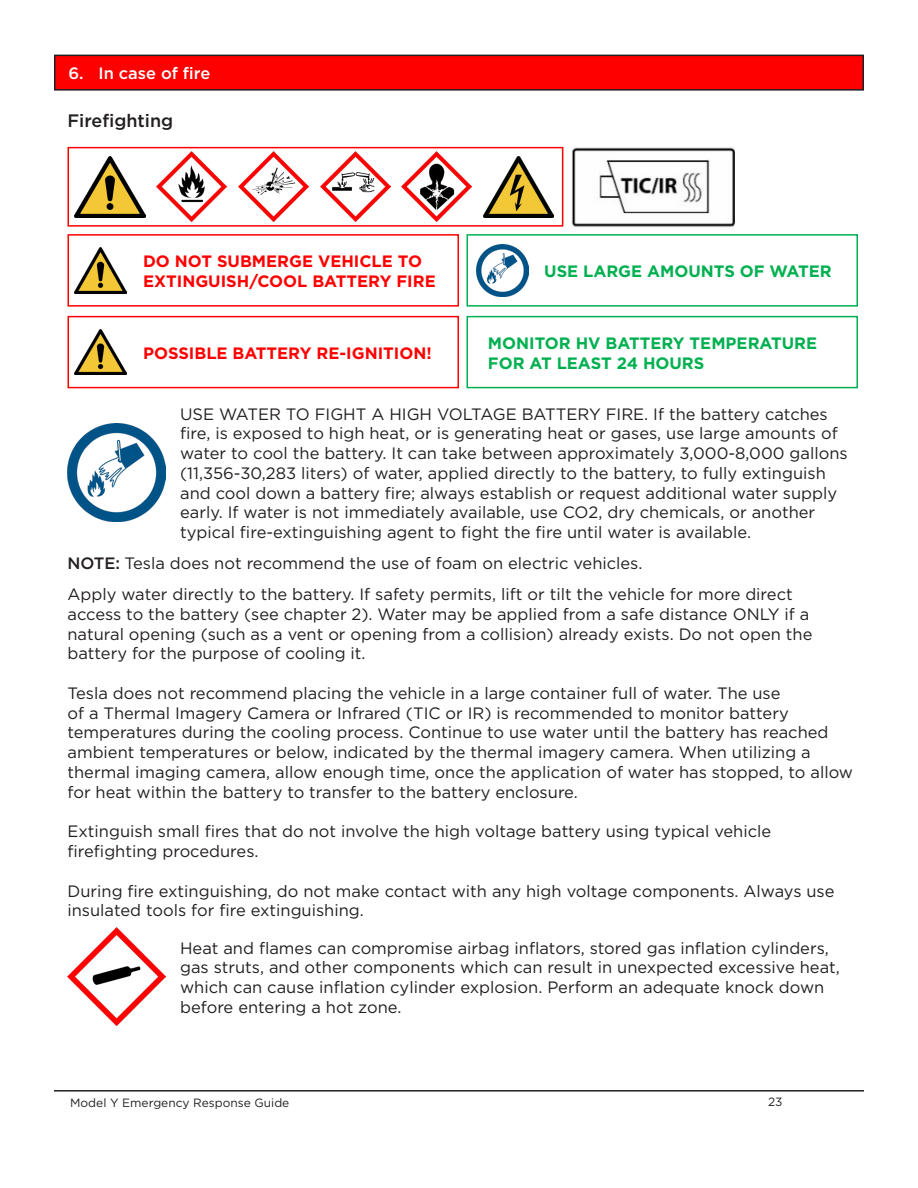
<style>
.page{position:relative;width:918px;height:1188px;background:#fff}
.page>*{position:absolute;margin:0;border:0;box-sizing:border-box;transform-origin:0 0}
.Header_1{font:500 18px "Gotham";color:#231f20}
.Body_Text{font:16.5px/19.8px "Gotham";color:#231f20}
.WARNING{font:700 16.5px/19.8px "Gotham";color:#f00}
.WARNING-2{font:700 16.5px/19.8px "Gotham";color:#00b050}
.NOTE{font:16.5px "Gotham";color:#231f20}
.Chapter_Title{font:500 16.5px "Gotham";color:#fff}
.t1{font:12px "Gotham";color:#231f20}
.s1{font-weight:500}
</style>
<div class="page">
<hr style="left:54px;top:1090px;width:810px;height:2px;background:#231f20">
<div style="left:68px;top:316px;width:391px;height:72px;background:#fff;border:2px solid #f00"></div>
<div style="left:55px;top:55px;width:808px;height:35px;background:#f00"></div>
<div style="left:54px;top:55px;width:810px;height:36px;border:2px solid #231f20"></div>
<div style="left:68px;top:147px;width:495px;height:80px;background:#fff;border:2px solid #f00"></div>
<div style="left:68px;top:234px;width:391px;height:73px;background:#fff;border:2px solid #f00"></div>
<div style="left:466px;top:234px;width:392px;height:73px;background:#fff;border:2px solid #00b050"></div>
<div style="left:466px;top:316px;width:392px;height:72px;background:#fff;border:2px solid #00b050"></div>
<img style="left:572px;top:147px;width:162px;height:81px">
<img style="left:157px;top:152px;width:70px;height:70px">
<img style="left:238px;top:152px;width:71px;height:70px">
<img style="left:320px;top:152px;width:70px;height:70px">
<img style="left:402px;top:152px;width:70px;height:70px">
<img style="left:483px;top:156px;width:71px;height:61px">
<img style="left:75px;top:156px;width:70px;height:61px">
<img style="left:75px;top:248px;width:52px;height:45px">
<img style="left:75px;top:329px;width:52px;height:46px">
<img style="left:476px;top:244px;width:52px;height:52px">
<img style="left:68px;top:423px;width:98px;height:99px">
<img style="left:68px;top:927px;width:98px;height:99px">
<p class="Chapter_Title" style="left:68px;top:63px;width:143px">6. In case of fire</p>
<p class="Header_1" style="left:68px;top:109px;width:107px">Firefighting</p>
<p class="WARNING" style="left:143px;top:251px;width:294px">DO NOT SUBMERGE VEHICLE TO<br>EXTINGUISH/COOL BATTERY FIRE</p>
<p class="WARNING-2" style="left:544px;top:261px;width:289px">USE LARGE AMOUNTS OF WATER</p>
<p class="WARNING-2" style="left:488px;top:333px;width:331px">MONITOR HV BATTERY TEMPERATURE<br>FOR AT LEAST 24 HOURS</p>
<p class="Body_Text" style="left:180px;top:404px;width:669px">USE WATER TO FIGHT A HIGH VOLTAGE BATTERY FIRE. If the battery catches fire, is exposed to high heat, or is generating heat or gases, use large amounts of water to cool the battery. It can take between approximately 3,000-8,000 gallons (11,356-30,283 liters) of water, applied directly to the battery, to fully extinguish and cool down a battery fire; always establish or request additional water supply early. If water is not immediately available, use CO2, dry chemicals, or another typical fire-extinguishing agent to fight the fire until water is available.</p>
<p class="NOTE" style="left:68px;top:553px;width:577px"><span class="s1">NOTE:</span> Tesla does not recommend the use of foam on electric vehicles.</p>
<p class="Body_Text" style="left:68px;top:584px;width:746px">Apply water directly to the battery. If safety permits, lift or tilt the vehicle for more direct access to the battery (see chapter 2). Water may be applied from a safe distance ONLY if a natural opening (such as a vent or opening from a collision) already exists. Do not open the battery for the purpose of cooling it.</p>
<p class="Body_Text" style="left:68px;top:683px;width:787px">Tesla does not recommend placing the vehicle in a large container full of water. The use<br>of a Thermal Imagery Camera or Infrared (TIC or IR) is recommended to monitor battery temperatures during the cooling process. Continue to use water until the battery has reached ambient temperatures or below, indicated by the thermal imagery camera. When utilizing a thermal imaging camera, allow enough time, once the application of water has stopped, to allow for heat within the battery to transfer to the battery enclosure.</p>
<p class="Body_Text" style="left:68px;top:821px;width:705px">Extinguish small fires that do not involve the high voltage battery using typical vehicle firefighting procedures.</p>
<p class="Body_Text" style="left:68px;top:880px;width:769px">During fire extinguishing, do not make contact with any high voltage components. Always use insulated tools for fire extinguishing.</p>
<p class="Body_Text" style="left:180px;top:938px;width:661px">Heat and flames can compromise airbag inflators, stored gas inflation cylinders, gas struts, and other components which can result in unexpected excessive heat, which can cause inflation cylinder explosion. Perform an adequate knock down before entering a hot zone.</p>
<p class="WARNING" style="left:143px;top:343px;width:290px">POSSIBLE BATTERY RE-IGNITION!</p>
<p class="t1" style="left:70px;top:1095px;width:221px">Model Y Emergency Response Guide</p>
<p class="t1" style="left:768px;top:1094px;width:16px">23</p>
</div>
